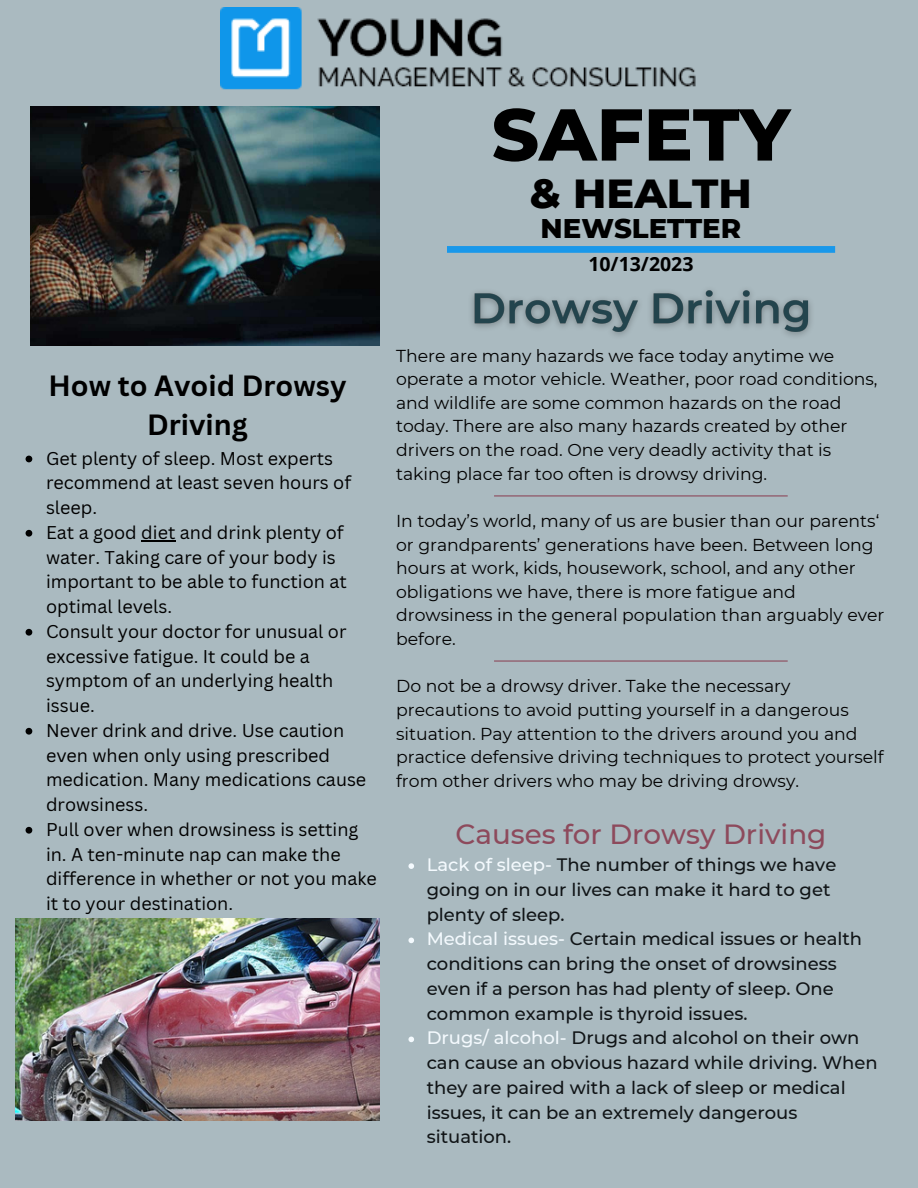
<style>
.page{position:relative;width:918px;height:1188px;background:#aabac0}
.page>*{position:absolute;margin:0;border:0;box-sizing:border-box;transform-origin:0 0}
.t1{font:800 73.2px "Montserrat";color:#000}
.t2{font:800 41.4px "Montserrat";color:#000}
.t3{font:700 28.5px/39.3px "Canva Sans";color:#000;text-align:center}
.t4{font:500 27.75px "Montserrat";color:#8d4a5c}
.t5{font:800 27.6px "Montserrat";color:#000}
.t6{font:700 19.5px "Open Sans";color:#000}
.t7{font:18px/24.8px "Canva Sans";color:#000}
.t8{font:500 18px/24.8px "Montserrat";color:#101416}
.t9{font:17.25px/23.7px "Montserrat";color:#000}
.s1{color:#f4fafe}
</style>
<div class="page">
<img style="left:31px;top:107px;width:348px;height:238px">
<div style="left:447px;top:246px;width:388px;height:7px;background:#1998ea"></div>
<img style="left:221px;top:7px;width:475px;height:83px">
<img style="left:15px;top:919px;width:365px;height:201px">
<img style="left:471px;top:290px;width:340px;height:46px">
<svg style="left:408px;top:863px;width:6px;height:6px"></svg>
<svg style="left:408px;top:938px;width:6px;height:5px"></svg>
<svg style="left:408px;top:1037px;width:6px;height:5px"></svg>
<svg style="left:26px;top:456px;width:6px;height:6px"></svg>
<svg style="left:26px;top:530px;width:6px;height:7px"></svg>
<hr style="left:141px;top:540px;width:34px;height:1px;background:#000">
<svg style="left:26px;top:629px;width:6px;height:7px"></svg>
<svg style="left:26px;top:728px;width:6px;height:7px"></svg>
<svg style="left:26px;top:827px;width:6px;height:7px"></svg>
<hr style="left:494px;top:660px;width:294px;height:2px;background:#8d4a5c">
<hr style="left:494px;top:495px;width:294px;height:1px;background:#8d4a5c">
<p class="t1" style="left:492px;top:90px;width:300px">SAFETY</p>
<p class="t2" style="left:530px;top:168px;width:223px">&amp; HEALTH</p>
<p class="t5" style="left:541px;top:212px;width:202px">NEWSLETTER</p>
<p class="t6" style="left:588px;top:250px;width:107px">10/13/2023</p>
<p class="t3" style="left:48px;top:365px;width:300px">How to Avoid Drowsy<br>Driving</p>
<p class="t7" style="left:46px;top:445px;width:307px">Get plenty of sleep. Most experts recommend at least seven hours of sleep.</p>
<p class="t7" style="left:46px;top:520px;width:302px">Eat a good diet and drink plenty of water. Taking care of your body is important to be able to function at optimal levels.</p>
<p class="t7" style="left:46px;top:619px;width:302px">Consult your doctor for unusual or excessive fatigue. It could be a symptom of an underlying health issue.</p>
<p class="t7" style="left:46px;top:718px;width:322px">Never drink and drive. Use caution even when only using prescribed medication. Many medications cause drowsiness.</p>
<p class="t7" style="left:46px;top:817px;width:332px">Pull over when drowsiness is setting in. A ten-minute nap can make the difference in whether or not you make it to your destination.</p>
<p class="t9" style="left:396px;top:344px;width:483px">There are many hazards we face today anytime we operate a motor vehicle. Weather, poor road conditions, and wildlife are some common hazards on the road today. There are also many hazards created by other drivers on the road. One very deadly activity that is taking place far too often is drowsy driving.</p>
<p class="t9" style="left:396px;top:509px;width:490px">In today’s world, many of us are busier than our parents‘ or grandparents’ generations have been. Between long hours at work, kids, housework, school, and any other obligations we have, there is more fatigue and drowsiness in the general population than arguably ever before.</p>
<p class="t9" style="left:396px;top:674px;width:489px">Do not be a drowsy driver. Take the necessary precautions to avoid putting yourself in a dangerous situation. Pay attention to the drivers around you and practice defensive driving techniques to protect yourself from other drivers who may be driving drowsy.</p>
<p class="t4" style="left:455px;top:817px;width:372px">Causes for Drowsy Driving</p>
<p class="t8" style="left:427px;top:852px;width:411px"><span class="s1">Lack of sleep-</span> The number of things we have going on in our lives can make it hard to get plenty of sleep.</p>
<p class="t8" style="left:427px;top:927px;width:437px"><span class="s1">Medical issues-</span> Certain medical issues or health conditions can bring the onset of drowsiness even if a person has had plenty of sleep. One common example is thyroid issues.</p>
<p class="t8" style="left:427px;top:1026px;width:453px"><span class="s1">Drugs/ alcohol-</span> Drugs and alcohol on their own can cause an obvious hazard while driving. When they are paired with a lack of sleep or medical issues, it can be an extremely dangerous situation.</p>
</div>
